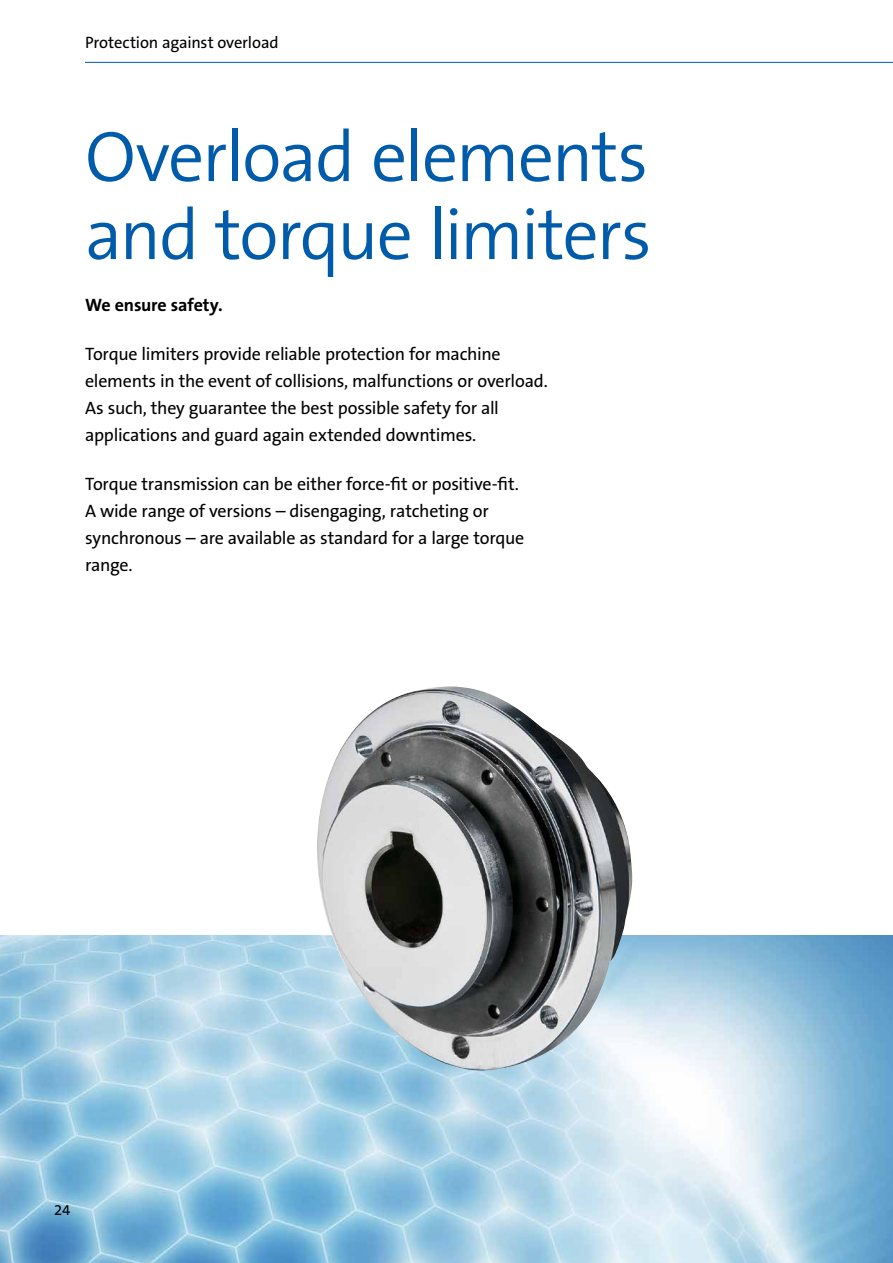
<style>
.page{position:relative;width:893px;height:1263px;background:#fff}
.page>*{position:absolute;margin:0;border:0;box-sizing:border-box;transform-origin:0 0}
.t1{font:300 72px/78px "The Sans B4";letter-spacing:-.03em;color:#005baa}
.t2{font:18px/27px "The Sans B5 Plain";letter-spacing:-.015em;color:#000}
.t3{font:700 18px "The Sans B7";letter-spacing:-.005em;color:#000}
.t4{font:16.5px "The Sans B5 Plain";letter-spacing:-.01em;color:#000}
.t5{font:15px "The Sans B5 Plain";color:#000}
</style>
<div class="page">
<img style="left:0;top:935px;width:893px;height:328px">
<img style="left:317px;top:686px;width:317px;height:396px">
<hr style="left:85px;top:62px;width:808px;height:1px;background:#005baa">
<p class="t4" style="left:85px;top:34px;width:195px">Protection against overload</p>
<h1 class="t1" style="left:85px;top:121px;width:568px">Overload elements and torque limiters</h1>
<p class="t3" style="left:85px;top:296px;width:139px">We ensure safety.</p>
<p class="t2" style="left:85px;top:341px;width:464px">Torque limiters provide reliable protection for machine elements in the event of collisions, malfunctions or overload.<br>As such, they guarantee the best possible safety for all applications and guard again extended downtimes.</p>
<p class="t2" style="left:85px;top:471px;width:441px">Torque transmission can be either force-fit or positive-fit.<br>A wide range of versions – disengaging, ratcheting or synchronous – are available as standard for a large torque range.</p>
<p class="t5" style="left:54px;top:1202px;width:18px">24</p>
</div>
